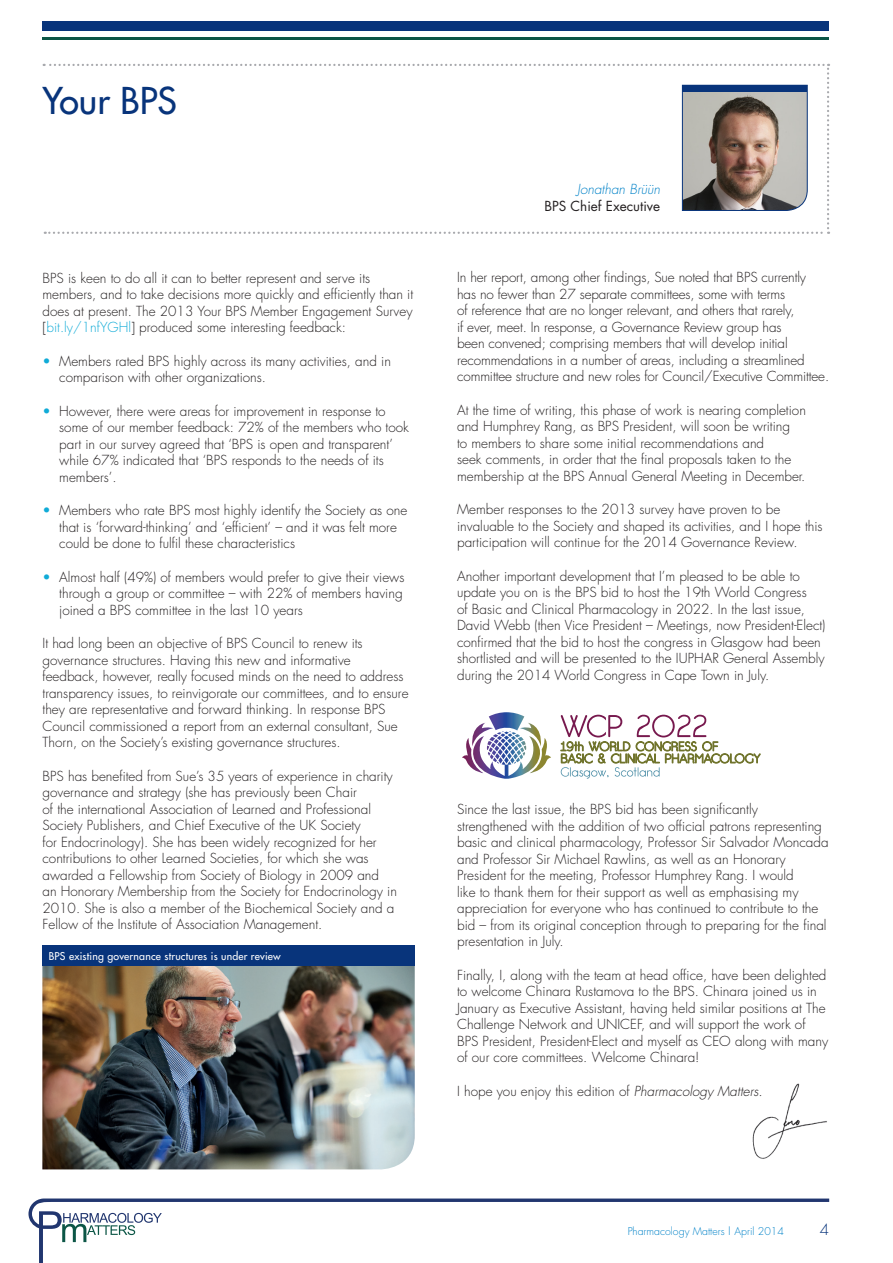
<style>
.page{position:relative;width:893px;height:1263px;background:#fff}
.page>*{position:absolute;margin:0;border:0;box-sizing:border-box;transform-origin:0 0}
.t1{font:36px "Futura";color:#08347b}
.t2{font:300 15px "Futura";color:#08347b}
.t3{font:300 13.5px/16.5px "Futura";color:#231f20}
.t4{font:13.5px "Futura";color:#231f20}
.t5{font:italic 300 13.5px "Futura";color:#0082c8}
.t6{font:10.5px "Futura";letter-spacing:.02em;color:#fff}
.t7{font:300 10.5px "Futura";color:#0082c8}
.s1{color:#10abd7}
.s2{font-style:italic}
</style>
<div class="page">
<svg style="left:28px;top:1198px;width:801px;height:65px"></svg>
<svg style="left:62px;top:1213px;width:100px;height:29px"></svg>
<div style="left:43px;top:21px;width:786px;height:9px;background:#08347b"></div>
<hr style="left:43px;top:37px;width:786px;height:3px;background:#0c5646">
<img style="left:752px;top:1083px;width:75px;height:76px">
<svg style="left:44px;top:64px;width:785px;height:170px"></svg>
<div style="left:682px;top:85px;width:125px;height:7px;background:#08347b"></div>
<svg style="left:560px;top:715px;width:200px;height:64px"></svg>
<img style="left:462px;top:712px;width:89px;height:67px">
<img style="left:42px;top:966px;width:373px;height:203px">
<div style="left:42px;top:945px;width:373px;height:21px;background:#08347b"></div>
<h1 class="t1" style="left:43px;top:77px;width:136px">Your BPS</h1>
<p class="t3" style="left:43px;top:270px;width:372px">BPS is keen to do all it can to better represent and serve its members, and to take decisions more quickly and efficiently than it does at present. The 2013 Your BPS Member Engagement Survey [<span class="s1">bit.ly/1nfYGHl</span>] produced some interesting feedback:</p>
<p class="t3" style="left:59px;top:353px;width:333px;text-indent:-17px"><span class="s1">•</span> Members rated BPS highly across its many activities, and in comparison with other organizations.</p>
<p class="t3" style="left:59px;top:403px;width:351px;text-indent:-17px"><span class="s1">•</span> However, there were areas for improvement in response to some of our member feedback: 72% of the members who took part in our survey agreed that ‘BPS is open and transparent’ while 67% indicated that ‘BPS responds to the needs of its members’.</p>
<p class="t3" style="left:59px;top:502px;width:350px;text-indent:-17px"><span class="s1">•</span> Members who rate BPS most highly identify the Society as one that is ‘forward-thinking’ and ‘efficient’ – and it was felt more could be done to fulfil these characteristics</p>
<p class="t3" style="left:59px;top:569px;width:347px;text-indent:-17px"><span class="s1">•</span> Almost half (49%) of members would prefer to give their views through a group or committee – with 22% of members having joined a BPS committee in the last 10 years</p>
<p class="t3" style="left:43px;top:635px;width:368px">It had long been an objective of BPS Council to renew its governance structures. Having this new and informative feedback, however, really focused minds on the need to address transparency issues, to reinvigorate our committees, and to ensure they are representative and forward thinking. In response BPS Council commissioned a report from an external consultant, Sue Thorn, on the Society’s existing governance structures.</p>
<p class="t3" style="left:43px;top:767px;width:356px">BPS has benefited from Sue’s 35 years of experience in charity governance and strategy (she has previously been Chair<br>of the international Association of Learned and Professional Society Publishers, and Chief Executive of the UK Society<br>for Endocrinology). She has been widely recognized for her contributions to other Learned Societies, for which she was awarded a Fellowship from Society of Biology in 2009 and<br>an Honorary Membership from the Society for Endocrinology in 2010. She is also a member of the Biochemical Society and a Fellow of the Institute of Association Management.</p>
<p class="t6" style="left:49px;top:949px;width:234px">BPS existing governance structures is under review</p>
<p class="t5" style="left:577px;top:181px;width:85px">Jonathan Brüün</p>
<p class="t4" style="left:544px;top:196px;width:117px">BPS Chief Executive</p>
<p class="t3" style="left:457px;top:269px;width:374px">In her report, among other findings, Sue noted that BPS currently<br>has no fewer than 27 separate committees, some with terms<br>of reference that are no longer relevant, and others that rarely,<br>if ever, meet. In response, a Governance Review group has<br>been convened; comprising members that will develop initial recommendations in a number of areas, including a streamlined committee structure and new roles for Council/Executive Committee.</p>
<p class="t3" style="left:457px;top:402px;width:350px">At the time of writing, this phase of work is nearing completion and Humphrey Rang, as BPS President, will soon be writing<br>to members to share some initial recommendations and<br>seek comments, in order that the final proposals taken to the membership at the BPS Annual General Meeting in December.</p>
<p class="t3" style="left:457px;top:501px;width:367px">Member responses to the 2013 survey have proven to be invaluable to the Society and shaped its activities, and I hope this participation will continue for the 2014 Governance Review.</p>
<p class="t3" style="left:457px;top:568px;width:370px">Another important development that I’m pleased to be able to update you on is the BPS bid to host the 19th World Congress<br>of Basic and Clinical Pharmacology in 2022. In the last issue, David Webb (then Vice President – Meetings, now President-Elect) confirmed that the bid to host the congress in Glasgow had been shortlisted and will be presented to the IUPHAR General Assembly during the 2014 World Congress in Cape Town in July.</p>
<p class="t3" style="left:457px;top:801px;width:373px">Since the last issue, the BPS bid has been significantly strengthened with the addition of two official patrons representing basic and clinical pharmacology, Professor Sir Salvador Moncada and Professor Sir Michael Rawlins, as well as an Honorary President for the meeting, Professor Humphrey Rang. I would<br>like to thank them for their support as well as emphasising my appreciation for everyone who has continued to contribute to the bid – from its original conception through to preparing for the final presentation in July.</p>
<p class="t3" style="left:457px;top:966px;width:373px">Finally, I, along with the team at head office, have been delighted to welcome Chinara Rustamova to the BPS. Chinara joined us in January as Executive Assistant, having held similar positions at The Challenge Network and UNICEF, and will support the work of BPS President, President-Elect and myself as CEO along with many of our core committees. Welcome Chinara!</p>
<p class="t3" style="left:457px;top:1082px;width:307px">I hope you enjoy this edition of <span class="s2">Pharmacology Matters.</span></p>
<p class="t7" style="left:628px;top:1224px;width:158px">Pharmacology Matters | April 2014</p>
<p class="t2" style="left:820px;top:1220px;width:11px">4</p>
</div>
